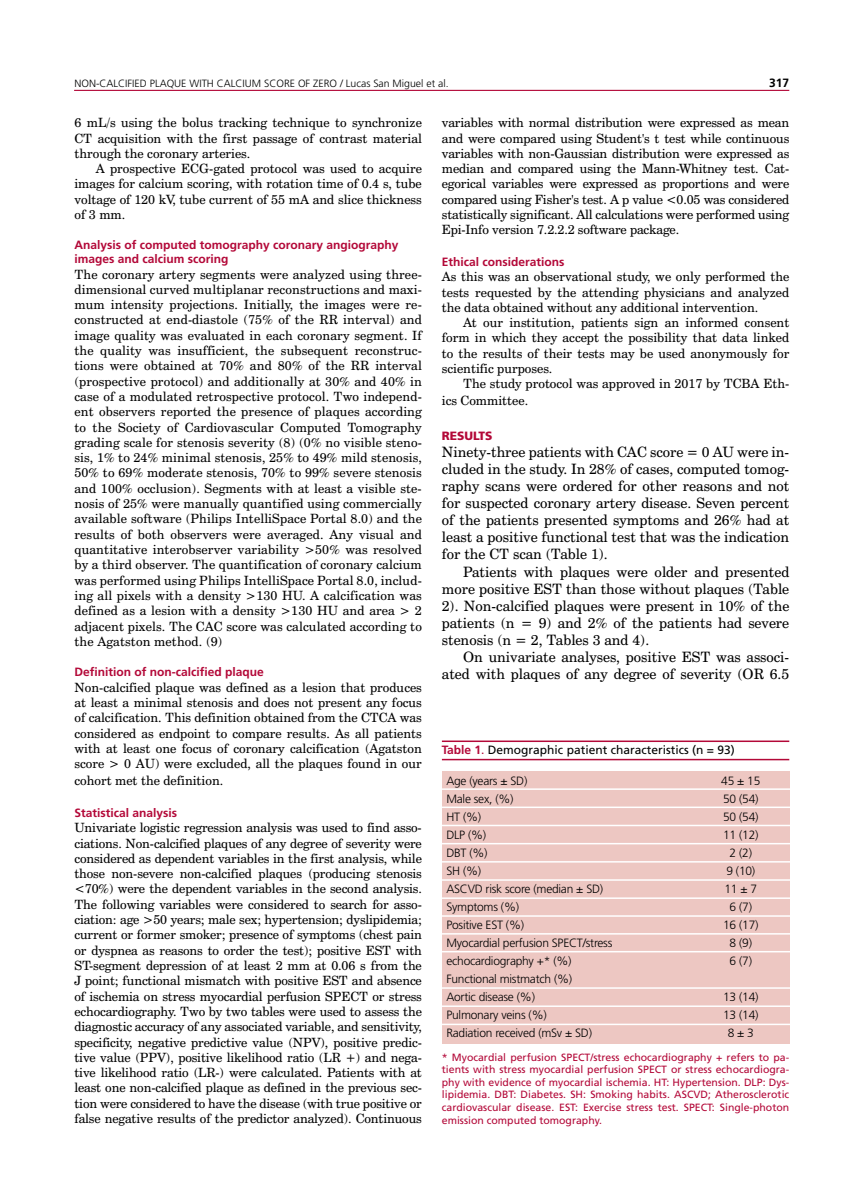
<style>
.page{position:relative;width:851px;height:1191px;background:#fff}
.page>*{position:absolute;margin:0;border:0;box-sizing:border-box;transform-origin:0 0}
.t1{font:14.25px/17.1px "Century Schoolbook BT";color:#000;text-align:justify}
.t2{font:12.75px/15.3px "Century Schoolbook BT";color:#000;text-align:justify}
.t3{font:300 12px/18px "Frutiger LT Std";letter-spacing:-.02em;color:#000;text-align:center}
.t4{font:700 12px/14.4px "Frutiger LT Std";color:#b30838}
.t5{font:12px "Frutiger LT Std";color:#000}
.t6{font:900 12px "Frutiger LT Std";color:#b30838}
.t7{font:700 12px "Frutiger LT Std";color:#000}
.t8{font:10.5px/12.6px "Frutiger LT Std";color:#b30838;text-align:justify}
.t9{font:300 10.5px "Frutiger LT Std";color:#000}
.s1{font-weight:700;color:#b30838}
.s2{color:#b30838}
</style>
<div class="page">
<hr style="left:74px;top:90px;width:715px;height:1px;background:#b30838">
<hr style="left:442px;top:759px;width:347px;height:1px;background:#b30838">
<hr style="left:442px;top:740px;width:347px;height:2px;background:#b30838">
<div style="left:442px;top:770px;width:347px;height:273px;background:#edc7c2"></div>
<hr style="left:440px;top:879px;width:352px;height:1px;background:#fff">
<hr style="left:440px;top:1023px;width:352px;height:2px;background:#fff">
<hr style="left:440px;top:843px;width:352px;height:1px;background:#fff">
<hr style="left:440px;top:987px;width:352px;height:1px;background:#fff">
<hr style="left:440px;top:915px;width:352px;height:1px;background:#fff">
<hr style="left:439px;top:824px;width:352px;height:2px;background:#fff">
<hr style="left:439px;top:806px;width:352px;height:2px;background:#fff">
<hr style="left:439px;top:951px;width:352px;height:1px;background:#fff">
<hr style="left:439px;top:897px;width:352px;height:2px;background:#fff">
<hr style="left:439px;top:861px;width:352px;height:1px;background:#fff">
<hr style="left:439px;top:1005px;width:352px;height:2px;background:#fff">
<hr style="left:439px;top:933px;width:352px;height:1px;background:#fff">
<hr style="left:441px;top:788px;width:349px;height:2px;background:#fff">
<p class="t9" style="left:74px;top:77px;width:375px">NON-CALCIFIED PLAQUE WITH CALCIUM SCORE OF ZERO / Lucas San Miguel et al.</p>
<p class="t7" style="left:769px;top:75px;width:22px">317</p>
<p class="t2" style="left:74px;top:115px;width:349px">6 mL/s using the bolus tracking technique to synchronize CT acquisition with the first passage of contrast material through the coronary arteries.</p>
<p class="t2" style="left:74px;top:161px;width:349px;text-indent:21px">A prospective ECG-gated protocol was used to acquire images for calcium scoring, with rotation time of 0.4 s, tube voltage of 120 kV, tube current of 55 mA and slice thickness of 3 mm.</p>
<p class="t4" style="left:74px;top:237px;width:325px">Analysis of computed tomography coronary angiography images and calcium scoring</p>
<p class="t2" style="left:74px;top:266px;width:349px">The coronary artery segments were analyzed using three&shy;dimensional curved multiplanar reconstructions and maxi&shy;mum intensity projections. Initially, the images were re&shy;constructed at end-diastole (75% of the RR interval) and image quality was evaluated in each coronary segment. If the quality was insufficient, the subsequent reconstruc&shy;tions were obtained at 70% and 80% of the RR interval (prospective protocol) and additionally at 30% and 40% in case of a modulated retrospective protocol. Two independ&shy;ent observers reported the presence of plaques according to the Society of Cardiovascular Computed Tomography grading scale for stenosis severity (8) (0% no visible steno&shy;sis, 1% to 24% minimal stenosis, 25% to 49% mild stenosis, 50% to 69% moderate stenosis, 70% to 99% severe stenosis and 100% occlusion). Segments with at least a visible ste&shy;nosis of 25% were manually quantified using commercially available software (Philips IntelliSpace Portal 8.0) and the results of both observers were averaged. Any visual and quantitative interobserver variability &gt;50% was resolved by a third observer. The quantification of coronary calcium was performed using Philips IntelliSpace Portal 8.0, includ&shy;ing all pixels with a density &gt;130 HU. A calcification was defined as a lesion with a density &gt;130 HU and area &gt; 2 adjacent pixels. The CAC score was calculated according to the Agatston method. (9)</p>
<p class="t4" style="left:74px;top:665px;width:191px">Definition of non-calcified plaque</p>
<p class="t2" style="left:74px;top:679px;width:349px">Non-calcified plaque was defined as a lesion that produces at least a minimal stenosis and does not present any focus of calcification. This definition obtained from the CTCA was considered as endpoint to compare results. As all patients with at least one focus of coronary calcification (Agatston score &gt; 0 AU) were excluded, all the plaques found in our</p>
<p class="t2" style="left:74px;top:773px;width:150px">cohort met the definition.</p>
<p class="t4" style="left:74px;top:805px;width:104px">Statistical analysis</p>
<p class="t2" style="left:74px;top:820px;width:349px">Univariate logistic regression analysis was used to find asso&shy;ciations. Non-calcified plaques of any degree of severity were considered as dependent variables in the first analysis, while those non-severe non-calcified plaques (producing stenosis &lt;70%) were the dependent variables in the second analysis.<br>The following variables were considered to search for asso&shy;ciation: age &gt;50 years; male sex; hypertension; dyslipidemia; current or former smoker; presence of symptoms (chest pain or dyspnea as reasons to order the test); positive EST with ST-segment depression of at least 2 mm at 0.06 s from the J point; functional mismatch with positive EST and absence of ischemia on stress myocardial perfusion SPECT or stress echocardiography. Two by two tables were used to assess the diagnostic accuracy of any associated variable, and sensitivity, specificity, negative predictive value (NPV), positive predic&shy;tive value (PPV), positive likelihood ratio (LR +) and nega&shy;tive likelihood ratio (LR-) were calculated. Patients with at least one non-calcified plaque as defined in the previous sec&shy;tion were considered to have the disease (with true positive or false negative results of the predictor analyzed). Continuous</p>
<p class="t2" style="left:442px;top:115px;width:349px">variables with normal distribution were expressed as mean and were compared using Student's t test while continuous variables with non-Gaussian distribution were expressed as median and compared using the Mann-Whitney test. Cat&shy;egorical variables were expressed as proportions and were compared using Fisher's test. A p value &lt;0.05 was considered statistically significant. All calculations were performed using Epi-Info version 7.2.2.2 software package.</p>
<p class="t4" style="left:442px;top:255px;width:124px">Ethical considerations</p>
<p class="t2" style="left:442px;top:269px;width:349px">As this was an observational study, we only performed the tests requested by the attending physicians and analyzed the data obtained without any additional intervention.</p>
<p class="t2" style="left:442px;top:315px;width:349px;text-indent:21px">At our institution, patients sign an informed consent form in which they accept the possibility that data linked to the results of their tests may be used anonymously for scientific purposes.</p>
<p class="t2" style="left:442px;top:375px;width:349px;line-height:17.1px;text-indent:21px">The study protocol was approved in 2017 by TCBA Eth&shy;ics Committee.</p>
<p class="t6" style="left:442px;top:428px;width:52px">RESULTS</p>
<p class="t1" style="left:442px;top:443px;width:349px">Ninety-three patients with CAC score = 0 AU were in&shy;cluded in the study. In 28% of cases, computed tomog&shy;raphy scans were ordered for other reasons and not for suspected coronary artery disease. Seven percent of the patients presented symptoms and 26% had at least a positive functional test that was the indication for the CT scan (Table 1).</p>
<p class="t1" style="left:442px;top:563px;width:349px;text-indent:21px">Patients with plaques were older and presented more positive EST than those without plaques (Table 2). Non-calcified plaques were present in 10% of the patients (n = 9) and 2% of the patients had severe stenosis (n = 2, Tables 3 and 4).</p>
<p class="t1" style="left:442px;top:648px;width:349px;text-align:right">On univariate analyses, positive EST was associ&shy;ated with plaques of any degree of severity (OR 6.5</p>
<p class="t5" style="left:442px;top:742px;width:294px"><span class="s1">Table 1</span><span class="s2">.</span> Demographic patient characteristics (n = 93)</p>
<p class="t3" style="left:446px;top:771px;width:167px;text-align:left">Age (years ± SD)<br>Male sex, (%)<br>HT (%)<br>DLP (%)<br>DBT (%)<br>SH (%)<br>ASCVD risk score (median ± SD)<br>Symptoms (%)<br>Positive EST (%)<br>Myocardial perfusion SPECT/stress echocardiography +* (%)<br>Functional mistmatch (%)<br>Aortic disease (%)<br>Pulmonary veins (%)<br>Radiation received (mSv ± SD)</p>
<p class="t3" style="left:721px;top:771px;width:41px">45 ± 15<br>50 (54)<br>50 (54)<br>11 (12)<br>2 (2)<br>9 (10)<br>11 ± 7<br>6 (7)<br>16 (17)<br>8 (9)<br>6 (7)</p>
<p class="t3" style="left:723px;top:987px;width:37px">13 (14)<br>13 (14)<br>8 ± 3</p>
<p class="t8" style="left:442px;top:1050px;width:349px">* Myocardial perfusion SPECT/stress echocardiography + refers to pa&shy;tients with stress myocardial perfusion SPECT or stress echocardiogra&shy;phy with evidence of myocardial ischemia. HT: Hypertension. DLP: Dys&shy;lipidemia. DBT: Diabetes. SH: Smoking habits. ASCVD; Atherosclerotic cardiovascular disease. EST: Exercise stress test. SPECT: Single-photon emission computed tomography.</p>
</div>
